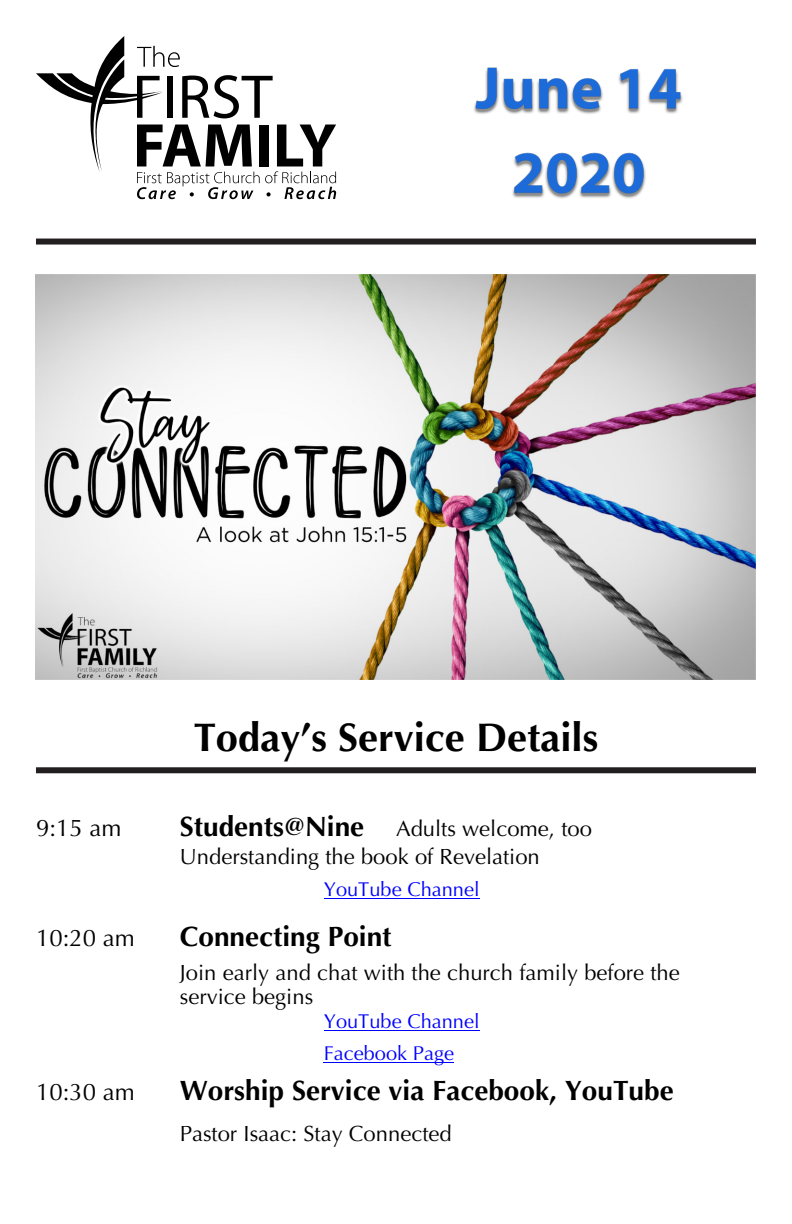
<style>
.page{position:relative;width:792px;height:1224px;background:#fff}
.page>*{position:absolute;margin:0;border:0;box-sizing:border-box;transform-origin:0 0}
.t1{font:700 40px "Optima";color:#000}
.t2{font:700 28px "Optima";color:#000}
.t3{font:24px "Optima";color:#000}
.t4{font:22px/24px "Optima";color:#000}
.t5{font:20px/32px "Optima";color:#00f}
.s1{font-weight:700;font-size:28px}
</style>
<div class="page">
<img style="left:474px;top:67px;width:209px;height:132px">
<hr style="left:324px;top:1030px;width:156px;height:1px;background:#00f">
<hr style="left:324px;top:1062px;width:130px;height:1px;background:#00f">
<hr style="left:324px;top:898px;width:156px;height:1px;background:#00f">
<div style="left:36px;top:239px;width:720px;height:6px;background:#231f20"></div>
<div style="left:36px;top:767px;width:720px;height:6px;background:#231f20"></div>
<img style="left:36px;top:275px;width:720px;height:405px">
<svg style="left:36px;top:36px;width:300px;height:163px"></svg>
<p class="t3" style="left:36px;top:814px;width:87px">9:15 am</p>
<p class="t3" style="left:36px;top:924px;width:100px">10:20 am</p>
<h1 class="t1" style="left:194px;top:715px;width:406px">Today’s Service Details</h1>
<p class="t4" style="left:180px;top:817px;width:414px"><span class="s1">Students@Nine</span> Adults welcome, too</p>
<p class="t4" style="left:180px;top:845px;width:362px">Understanding the book of Revelation</p>
<p class="t5" style="left:324px;top:874px;width:157px">YouTube Channel</p>
<p class="t2" style="left:180px;top:920px;width:213px">Connecting Point</p>
<p class="t4" style="left:180px;top:961px;width:502px">Join early and chat with the church family before the service begins</p>
<p class="t5" style="left:324px;top:1005px;width:157px">YouTube Channel<br>Facebook Page</p>
<p class="t3" style="left:36px;top:1078px;width:100px">10:30 am</p>
<p class="t2" style="left:180px;top:1074px;width:496px">Worship Service via Facebook, YouTube</p>
<p class="t4" style="left:180px;top:1122px;width:273px">Pastor Isaac: Stay Connected</p>
</div>
